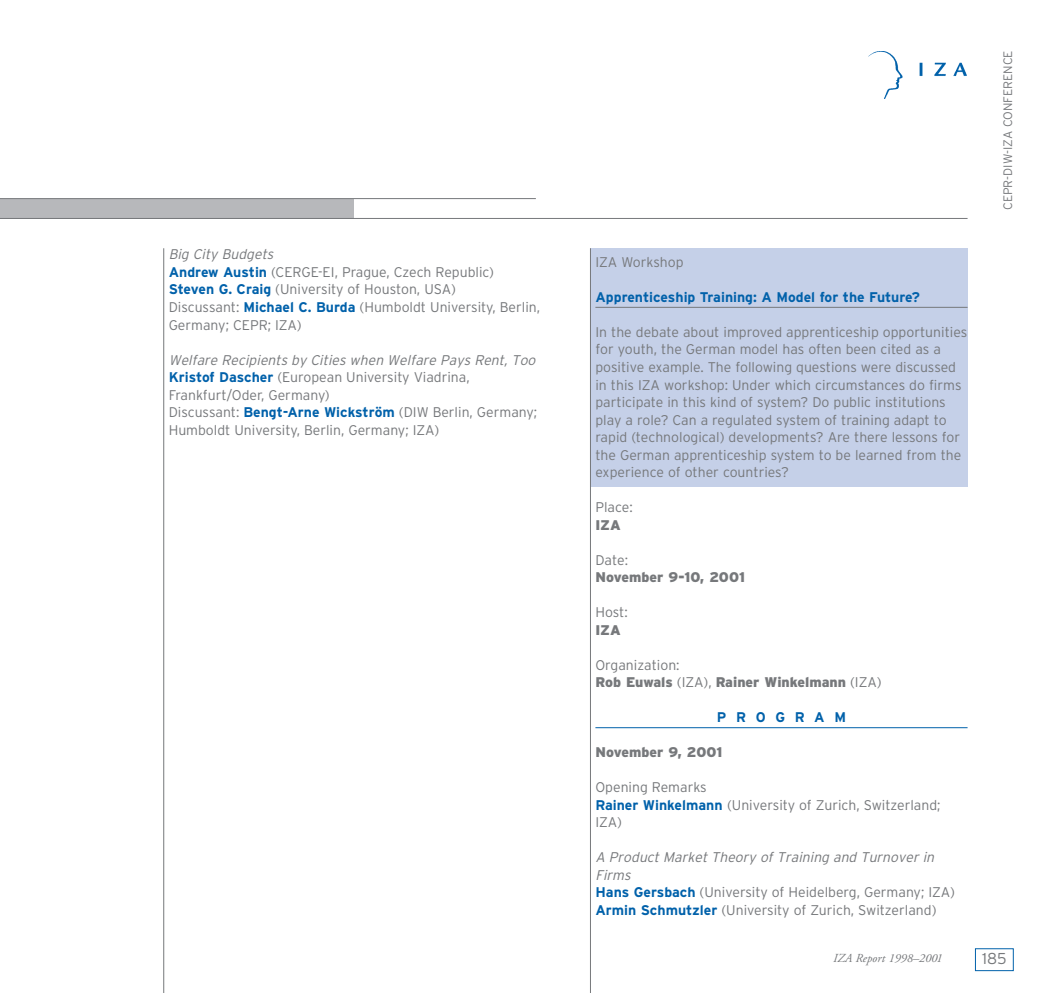
<style>
.page{position:relative;width:1042px;height:993px;background:#fff}
.page>*{position:absolute;margin:0;border:0;box-sizing:border-box;transform-origin:0 0}
.t1{font:300 15.75px "Interstate";color:#76787b}
.t2{font:300 14px/17.5px "Interstate";color:#76787b}
.t3{font:900 14px/17.5px "Interstate";color:#76787b}
.t4{font:700 14px "Interstate";color:#0161aa}
.t5{font:700 14px "Interstate";letter-spacing:.69em;color:#0161aa}
.t6{font:300 12.25px "Interstate";color:#76787b}
.t7{font:italic 12.25px "Adobe Garamond";color:#76787b}
.s1{font-style:italic}
.s2{font-weight:700;color:#0161aa}
.s3{font-weight:300}
</style>
<div class="page">
<div style="left:590px;top:248px;width:377px;height:239px;background:#c5d0e8"></div>
<hr style="left:163px;top:248px;width:1px;height:744px;background:#76787b">
<hr style="left:590px;top:248px;width:1px;height:744px;background:#76787b">
<img style="left:868px;top:51px;width:98px;height:47px">
<div style="left:0;top:198px;width:354px;height:20px;background:#b7b8bb"></div>
<hr style="left:0;top:198px;width:536px;height:1px;background:#76787b">
<hr style="left:0;top:218px;width:967px;height:1px;background:#76787b">
<hr style="left:595px;top:307px;width:372px;height:1px;background:#76787b">
<hr style="left:595px;top:727px;width:372px;height:1px;background:#0161aa">
<p class="t2" style="left:169px;top:246px;width:373px"><span class="s1">Big City Budgets<br></span><span class="s2">Andrew Austin</span> (CERGE-EI, Prague, Czech Republic)<br><span class="s2">Steven G. Craig</span> (University of Houston, USA)<br>Discussant: <span class="s2">Michael C. Burda</span> (Humboldt University, Berlin, Germany; CEPR; IZA)</p>
<p class="t2" style="left:169px;top:351px;width:371px"><span class="s1">Welfare Recipients by Cities when Welfare Pays Rent, Too </span><span class="s2">Kristof Dascher</span> (European University Viadrina, Frankfurt/Oder, Germany)<br>Discussant: <span class="s2">Bengt-Arne Wickström</span> (DIW Berlin, Germany; Humboldt University, Berlin, Germany; IZA)</p>
<p class="t6" style="left:1000px;top:210px;width:161px;rotate:-90deg">CEPR-DIW-IZA CONFERENCE</p>
<p class="t2" style="left:595px;top:253px;width:90px">IZA Workshop</p>
<p class="t4" style="left:595px;top:289px;width:326px">Apprenticeship Training: A Model for the Future?</p>
<p class="t2" style="left:595px;top:323px;width:373px">In the debate about improved apprenticeship opportunities for youth, the German model has often been cited as a positive example. The following questions were discussed in this IZA workshop: Under which circumstances do firms participate in this kind of system? Do public institutions play a role? Can a regulated system of training adapt to rapid (technological) developments? Are there lessons for the German apprenticeship system to be learned from the experience of other countries?</p>
<p class="t2" style="left:595px;top:498px;width:39px">Place:</p>
<p class="t3" style="left:595px;top:516px;width:27px">IZA</p>
<p class="t2" style="left:595px;top:551px;width:34px">Date:</p>
<p class="t3" style="left:595px;top:568px;width:151px">November 9-10, 2001</p>
<p class="t2" style="left:595px;top:603px;width:34px">Host:</p>
<p class="t3" style="left:595px;top:621px;width:27px">IZA</p>
<p class="t3" style="left:595px;top:656px;width:288px"><span class="s3">Organization:<br></span>Rob Euwals <span class="s3">(IZA),</span> Rainer Winkelmann <span class="s3">(IZA)</span></p>
<p class="t5" style="left:717px;top:709px;width:131px">PROGRAM</p>
<p class="t3" style="left:595px;top:743px;width:128px">November 9, 2001</p>
<p class="t2" style="left:595px;top:778px;width:347px">Opening Remarks<br><span class="s2">Rainer Winkelmann</span> (University of Zurich, Switzerland;<br>IZA)</p>
<p class="t2" style="left:595px;top:848px;width:361px"><span class="s1">A Product Market Theory of Training and Turnover in Firms<br></span><span class="s2">Hans Gersbach</span> (University of Heidelberg, Germany; IZA)<br><span class="s2">Armin Schmutzler</span> (University of Zurich, Switzerland)</p>
<p class="t7" style="left:833px;top:953px;width:110px">IZA Report 1998–2001</p>
<p class="t1" style="left:982px;top:949px;width:26px">185</p>
</div>
